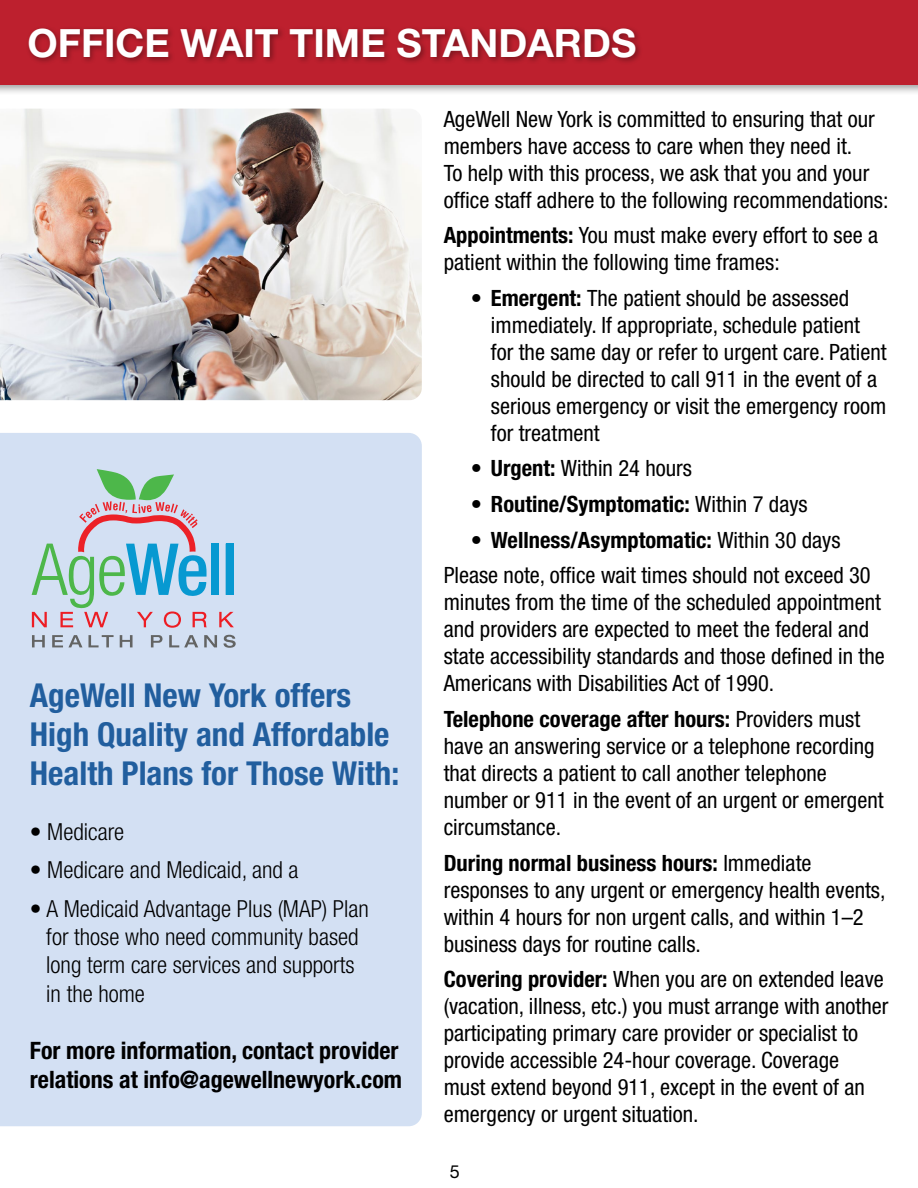
<style>
.page{position:relative;width:918px;height:1188px;background:#fff}
.page>*{position:absolute;margin:0;border:0;box-sizing:border-box;transform-origin:0 0}
.t1{font:700 39px "Helvetica Neue";color:#fff}
.t2{font:700 condensed 33px/39px "Helvetica Neue";color:#215e9e}
.t3{font:700 condensed 24px/28.8px "Helvetica Neue";color:#000}
.t4{font:300 condensed 23.55px/28.2px "Helvetica Neue";color:#000}
.t5{font:condensed 22.5px/27px "Helvetica Neue";color:#000}
.t6{font:700 condensed 22.5px "Helvetica Neue";color:#000}
.t7{font:18px "Helvetica Neue";color:#000}
.s1{font-weight:700}
.s2{font-weight:400}
</style>
<div class="page">
<div style="left:0;top:433px;width:422px;height:693px;background:#d3e0f3"></div>
<div style="left:0;top:0;width:918px;height:96px;background:#000;opacity:.4"></div>
<div style="left:0;top:0;width:918px;height:84px;background:#bd202e"></div>
<div style="left:26px;top:25px;width:617px;height:40px;background:#000;opacity:.35"></div>
<div style="left:211px;top:544px;width:8px;height:51px;background:#0799d1"></div>
<div style="left:226px;top:544px;width:7px;height:51px;background:#0799d1"></div>
<svg style="left:32px;top:469px;width:175px;height:159px;background:#b8c9d1"></svg>
<svg style="left:219px;top:612px;width:15px;height:15px"></svg>
<svg style="left:32px;top:635px;width:13px;height:12px"></svg>
<svg style="left:52px;top:635px;width:30px;height:12px"></svg>
<svg style="left:88px;top:635px;width:26px;height:12px"></svg>
<svg style="left:120px;top:635px;width:13px;height:12px"></svg>
<svg style="left:151px;top:635px;width:11px;height:12px"></svg>
<svg style="left:169px;top:635px;width:29px;height:12px"></svg>
<svg style="left:204px;top:635px;width:13px;height:12px"></svg>
<svg style="left:224px;top:635px;width:12px;height:13px"></svg>
<img style="left:0;top:109px;width:422px;height:291px">
<h1 class="t1" style="left:28px;top:19px;width:610px">OFFICE WAIT TIME STANDARDS</h1>
<h2 class="t2" style="left:30px;top:675px;width:371px">AgeWell New York offers<br>High Quality and Affordable<br>Health Plans for Those With:</h2>
<p class="t4" style="left:30px;top:817px;width:96px">• Medicare</p>
<p class="t4" style="left:30px;top:856px;width:270px">• Medicare and Medicaid, and a</p>
<p class="t4" style="left:46px;top:894px;width:324px;text-indent:-16px">• A Medicaid Advantage Plus (MAP) Plan for those who need community based long term care services and supports in the home</p>
<p class="t3" style="left:30px;top:1036px;width:374px">For more information, contact provider relations at info@agewellnewyork.com</p>
<p class="t5" style="left:444px;top:105px;width:446px">AgeWell New York is committed to ensuring that our members have access to care when they need it.<br>To help with this process, we ask that you and your office staff adhere to the following recommendations:</p>
<p class="t5" style="left:444px;top:222px;width:436px"><span class="s1">Appointments:</span> You must make every effort to see a patient within the following time frames:</p>
<p class="t5" style="left:491px;top:284px;width:397px;text-indent:-20px"><span class="s1">• Emergent:</span> The patient should be assessed immediately. If appropriate, schedule patient for the same day or refer to urgent care. Patient should be directed to call 911 in the event of a serious emergency or visit the emergency room for treatment</p>
<p class="t5" style="left:471px;top:455px;width:223px"><span class="s1">• Urgent:</span> Within 24 hours</p>
<p class="t6" style="left:471px;top:490px;width:338px">• Routine/Symptomatic: <span class="s2">Within 7 days</span></p>
<p class="t5" style="left:444px;top:522px;width:429px;line-height:35.7px;text-align:center"><span class="s1">• Wellness/Asymptomatic:</span> Within 30 days<br>Please note, office wait times should not exceed 30</p>
<p class="t5" style="left:444px;top:589px;width:443px">minutes from the time of the scheduled appointment and providers are expected to meet the federal and state accessibility standards and those defined in the Americans with Disabilities Act of 1990.</p>
<p class="t5" style="left:444px;top:705px;width:441px"><span class="s1">Telephone coverage after hours:</span> Providers must have an answering service or a telephone recording that directs a patient to call another telephone number or 911 in the event of an urgent or emergent circumstance.</p>
<p class="t5" style="left:444px;top:849px;width:443px"><span class="s1">During normal business hours:</span> Immediate responses to any urgent or emergency health events, within 4 hours for non urgent calls, and within 1–2 business days for routine calls.</p>
<p class="t5" style="left:444px;top:966px;width:446px"><span class="s1">Covering provider:</span> When you are on extended leave (vacation, illness, etc.) you must arrange with another participating primary care provider or specialist to provide accessible 24-hour coverage. Coverage<br>must extend beyond 911, except in the event of an emergency or urgent situation.</p>
<p class="t7" style="left:450px;top:1160px;width:12px">5</p>
</div>
